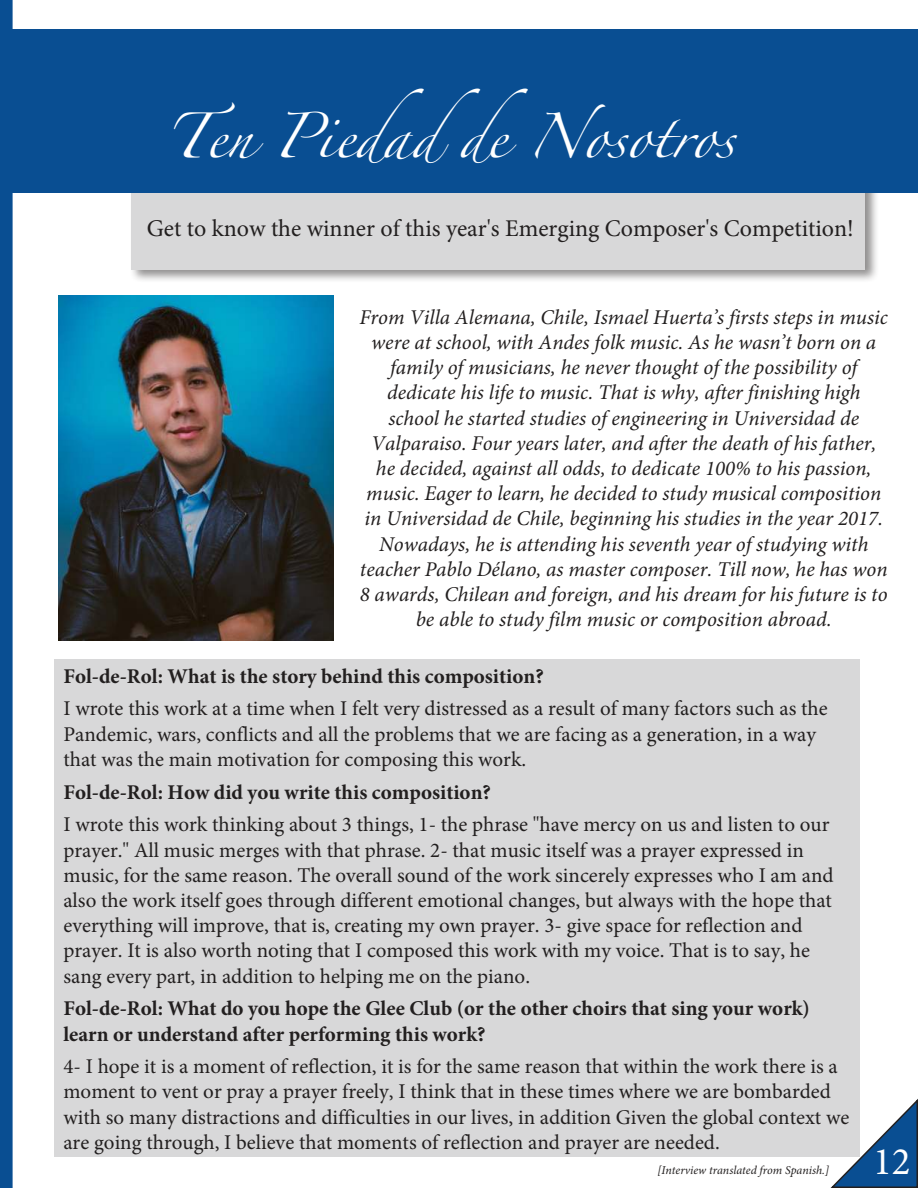
<style>
.page{position:relative;width:918px;height:1188px;background:#fff}
.page>*{position:absolute;margin:0;border:0;box-sizing:border-box;transform-origin:0 0}
.t1{font:40.5px "Zapfino";color:#fff}
.t2{font:39px "Minion Pro";color:#fff}
.t3{font:24px "Minion Pro";color:#221f1f}
.t4{font:21px/25.2px "Minion Pro";color:#221f1f}
.t5{font:italic 21px/25.2px "Minion Pro";color:#221f1f;text-align:center}
.t6{font:700 21px/25.2px "Minion Pro";color:#221f1f}
.t7{font:italic 12px "Minion Pro";color:#221f1f}
</style>
<div class="page">
<div style="left:129px;top:154px;width:750px;height:129px;background:#221f1f;opacity:.5"></div>
<div style="left:131px;top:156px;width:734px;height:113px;background:#d8d8d9"></div>
<div style="left:1px;top:1px;width:11px;height:1186px;background:#094e92"></div>
<div style="left:0;top:0;width:13px;height:1188px;border:2px solid #094e92"></div>
<svg style="left:830px;top:1099px;width:88px;height:89px"></svg>
<div style="left:12px;top:29px;width:906px;height:164px;background:#094e92"></div>
<div style="left:55px;top:660px;width:805px;height:497px;background:#d8d8d9"></div>
<img style="left:58px;top:296px;width:275px;height:345px">
<h1 class="t1" style="left:166px;top:120px;width:571px">Ten Piedadde Nosotros</h1>
<p class="t3" style="left:147px;top:212px;width:709px">Get to know the winner of this year's Emerging Composer's Competition!</p>
<p class="t5" style="left:360px;top:304px;width:530px">From Villa Alemana, Chile, Ismael Huerta’s firsts steps in music were at school, with Andes folk music. As he wasn’t born on a family of musicians, he never thought of the possibility of dedicate his life to music. That is why, after finishing high school he started studies of engineering in Universidad de Valparaiso. Four years later, and after the death of his father, he decided, against all odds, to dedicate 100% to his passion, music. Eager to learn, he decided to study musical composition in Universidad de Chile, beginning his studies in the year 2017.<br>Nowadays, he is attending his seventh year of studying with teacher Pablo Délano, as master composer. Till now, he has won 8 awards, Chilean and foreign, and his dream for his future is to be able to study film music or composition abroad.</p>
<p class="t6" style="left:63px;top:663px;width:482px">Fol-de-Rol: What is the story behind this composition?</p>
<p class="t4" style="left:63px;top:696px;width:766px">I wrote this work at a time when I felt very distressed as a result of many factors such as the<br>Pandemic, wars, conflicts and all the problems that we are facing as a generation, in a way that was the main motivation for composing this work.</p>
<p class="t6" style="left:63px;top:779px;width:429px">Fol-de-Rol: How did you write this composition?</p>
<p class="t4" style="left:63px;top:812px;width:772px">I wrote this work thinking about 3 things, 1- the phrase "have mercy on us and listen to our prayer." All music merges with that phrase. 2- that music itself was a prayer expressed in music, for the same reason. The overall sound of the work sincerely expresses who I am and also the work itself goes through different emotional changes, but always with the hope that everything will improve, that is, creating my own prayer. 3- give space for reflection and prayer. It is also worth noting that I composed this work with my voice. That is to say, he sang every part, in addition to helping me on the piano.</p>
<p class="t6" style="left:63px;top:996px;width:748px">Fol-de-Rol: What do you hope the Glee Club (or the other choirs that sing your work) learn or understand after performing this work?</p>
<p class="t4" style="left:63px;top:1054px;width:787px">4- I hope it is a moment of reflection, it is for the same reason that within the work there is a moment to vent or pray a prayer freely, I think that in these times where we are bombarded with so many distractions and difficulties in our lives, in addition Given the global context we are going through, I believe that moments of reflection and prayer are needed.</p>
<p class="t7" style="left:657px;top:1162px;width:173px">[Interview translated from Spanish.]</p>
<h2 class="t2" style="left:873px;top:1136px;width:39px">12</h2>
</div>
